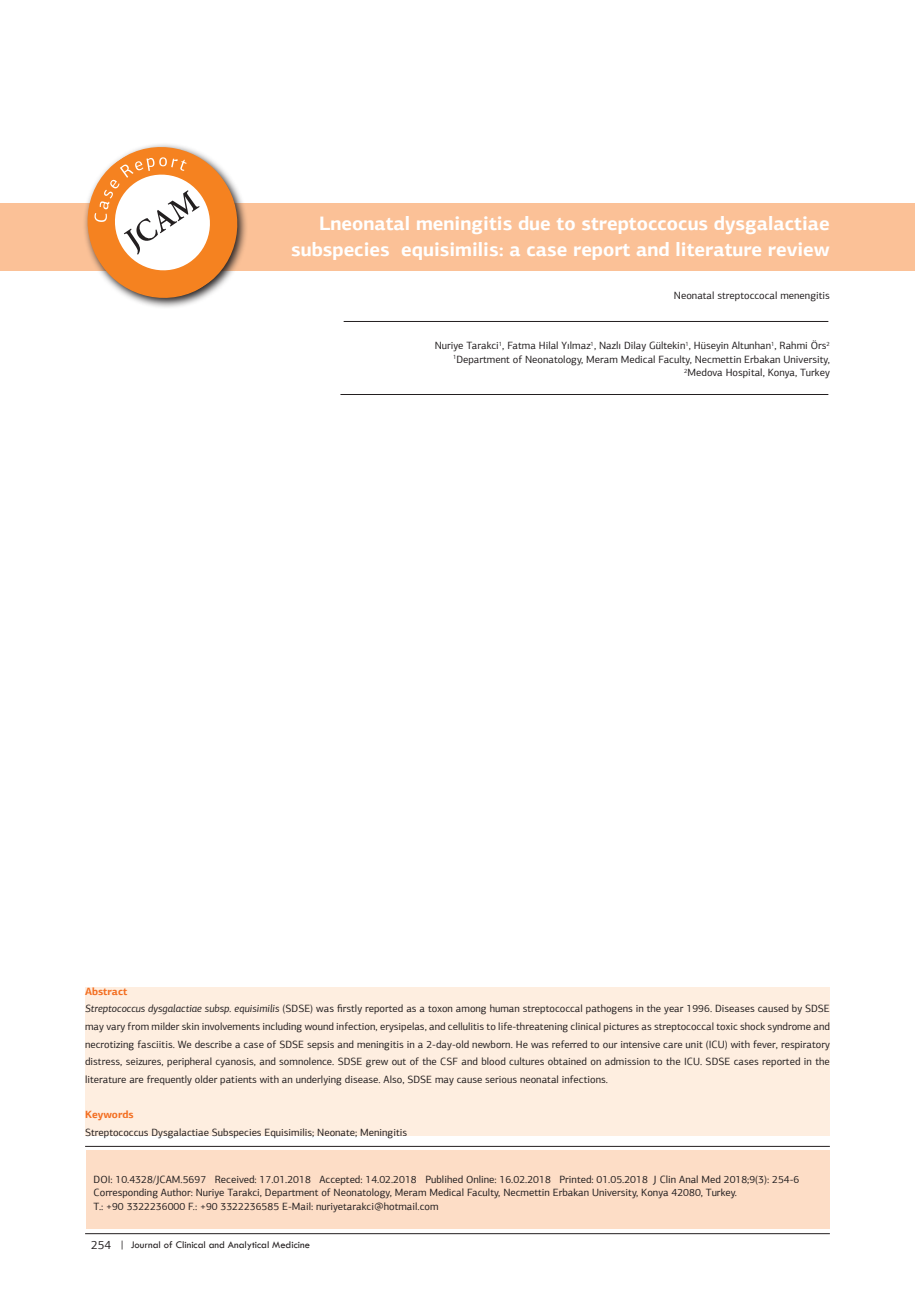
<style>
.page{position:relative;width:915px;height:1306px;background:#fff}
.page>*{position:absolute;margin:0;border:0;box-sizing:border-box;transform-origin:0 0}
.t1{font:700 19.5px/25.5px "PF Agora Sans Pro";color:#fff;text-align:right}
.t2{font:10.5px/17.5px "PF Agora Sans Pro";color:#231f20}
.t3{font:10.5px "Tw Cen";color:#231f20}
.t4{font:700 10.5px "PF Agora Sans Pro";color:#f36e21}
.s1{font-weight:700;color:#f36e21}
.s2{font-style:italic}
.s3{font-family:"PF Agora Sans Pro";font-size:12px}
</style>
<div class="page">
<div style="left:87px;top:1150px;width:742px;height:79px;background:#fdddc6"></div>
<div style="left:0;top:203px;width:914px;height:67px;background:#fbc197"></div>
<hr style="left:85px;top:1146px;width:744px;height:1px;background:#231f20">
<hr style="left:343px;top:321px;width:485px;height:1px;background:#231f20">
<hr style="left:340px;top:394px;width:488px;height:1px;background:#231f20">
<svg style="left:77px;top:144px;width:170px;height:164px"></svg>
<div style="left:85px;top:986px;width:744px;height:149px;background:#feeee0"></div>
<hr style="left:85px;top:1233px;width:744px;height:1px;background:#231f20">
<h1 class="t1" style="left:291px;top:211px;width:540px">Lneonatal meningitis due to streptoccocus dysgalactiae subspecies equisimilis: a case report and literature review</h1>
<p class="t2" style="left:673px;top:286px;width:157px">Neonatal streptoccocal menengitis</p>
<p class="t2" style="left:434px;top:339px;width:396px;line-height:13.5px;text-align:right">Nuriye Tarakci<sup>1</sup>, Fatma Hilal Yılmaz<sup>1</sup>, Nazlı Dilay Gültekin<sup>1</sup>, Hüseyin Altunhan<sup>1</sup>, Rahmi Örs<sup>2<br>1</sup>Department of Neonatology, Meram Medical Faculty, Necmettin Erbakan University,<br><sup>2</sup>Medova Hospital, Konya, Turkey</p>
<p class="t2" style="left:85px;top:982px;width:746px"><span class="s1">Abstract<br></span><span class="s2">Streptococcus dysgalactiae subsp. equisimilis</span> (SDSE) was firstly reported as a toxon among human streptococcal pathogens in the year 1996. Diseases caused by SDSE may vary from milder skin involvements including wound infection, erysipelas, and cellulitis to life-threatening clinical pictures as streptococcal toxic shock syndrome and necrotizing fasciitis. We describe a case of SDSE sepsis and meningitis in a 2-day-old newborn. He was referred to our intensive care unit (ICU) with fever, respiratory distress, seizures, peripheral cyanosis, and somnolence. SDSE grew out of the CSF and blood cultures obtained on admission to the ICU. SDSE cases reported in the literature are frequently older patients with an underlying disease. Also, SDSE may cause serious neonatal infections.</p>
<p class="t4" style="left:85px;top:1107px;width:50px">Keywords</p>
<p class="t2" style="left:85px;top:1123px;width:323px">Streptococcus Dysgalactiae Subspecies Equisimilis; Neonate; Meningitis</p>
<p class="t2" style="left:94px;top:1172px;width:707px;line-height:13.5px">DOI: 10.4328/JCAM.5697 Received: 17.01.2018 Accepted: 14.02.2018 Publihed Online: 16.02.2018 Printed: 01.05.2018 J Clin Anal Med 2018;9(3): 254-6<br>Corresponding Author: Nuriye Tarakci, Department of Neonatology, Meram Medical Faculty, Necmettin Erbakan University, Konya 42080, Turkey.<br>T.: +90 3322236000 F.: +90 3322236585 E-Mail: nuriyetarakci@hotmail.com</p>
<p class="t3" style="left:91px;top:1237px;width:220px"><span class="s3">254</span> | Journal of Clinical and Analytical Medicine</p>
<p class="t3" style="left:89px;top:1243px;width:198px"><span class="s3">1</span> | Journal of Clinical and Analytical Medicine</p>
</div>
